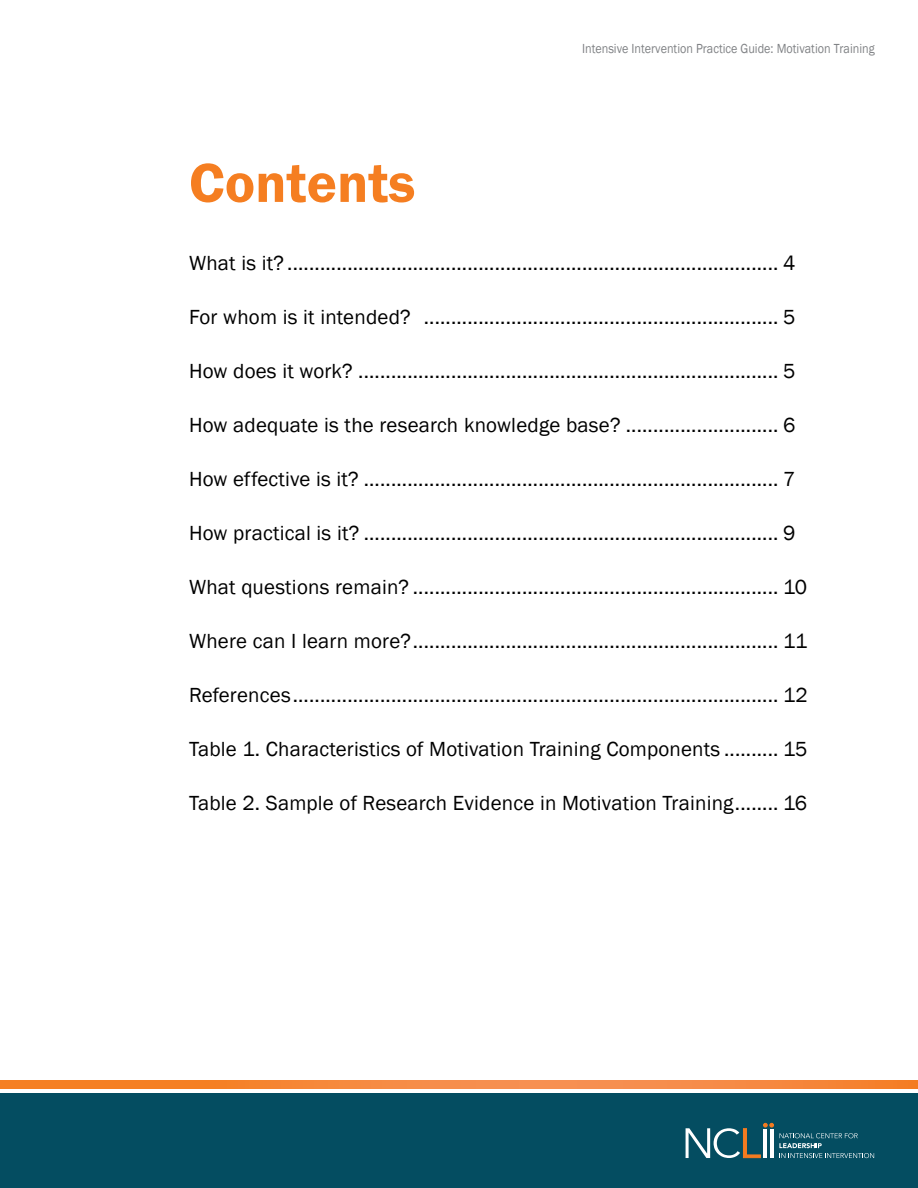
<style>
.page{position:relative;width:918px;height:1188px;background:#fff}
.page>*{position:absolute;margin:0;border:0;box-sizing:border-box;transform-origin:0 0}
.t1{font:600 57px "Franklin Gothic";color:#f57e21}
.t2{font:21px "Franklin Gothic";letter-spacing:.01em;color:#000}
.t3{font:13.5px "Franklin Gothic";color:#808285;scale:.9 1}
</style>
<div class="page">
<div style="left:0;top:1094px;width:918px;height:94px;background:#044d61"></div>
<svg style="left:0;top:1080px;width:918px;height:8px;background:#f58639"></svg>
<svg style="left:686px;top:1123px;width:188px;height:35px"></svg>
<h1 class="t1" style="left:189px;top:148px;width:228px">Contents</h1>
<p class="t3" style="left:582px;top:40px;width:327px">Intensive Intervention Practice Guide: Motivation Training</p>
<p class="t2" style="left:189px;top:250px;width:608px">What is it? .......................................................................................... 4</p>
<p class="t2" style="left:189px;top:304px;width:608px">For whom is it intended? ................................................................. 5</p>
<p class="t2" style="left:189px;top:358px;width:608px">How does it work? ............................................................................. 5</p>
<p class="t2" style="left:189px;top:412px;width:608px">How adequate is the research knowledge base? ............................ 6</p>
<p class="t2" style="left:189px;top:466px;width:608px">How effective is it? ............................................................................ 7</p>
<p class="t2" style="left:189px;top:520px;width:608px">How practical is it? ............................................................................ 9</p>
<p class="t2" style="left:189px;top:574px;width:620px">What questions remain? ................................................................... 10</p>
<p class="t2" style="left:189px;top:628px;width:620px">Where can I learn more?................................................................... 11</p>
<p class="t2" style="left:189px;top:682px;width:620px">References......................................................................................... 12</p>
<p class="t2" style="left:189px;top:736px;width:620px">Table 1. Characteristics of Motivation Training Components .......... 15</p>
<p class="t2" style="left:189px;top:790px;width:620px">Table 2. Sample of Research Evidence in Motivation Training........ 16</p>
</div>
